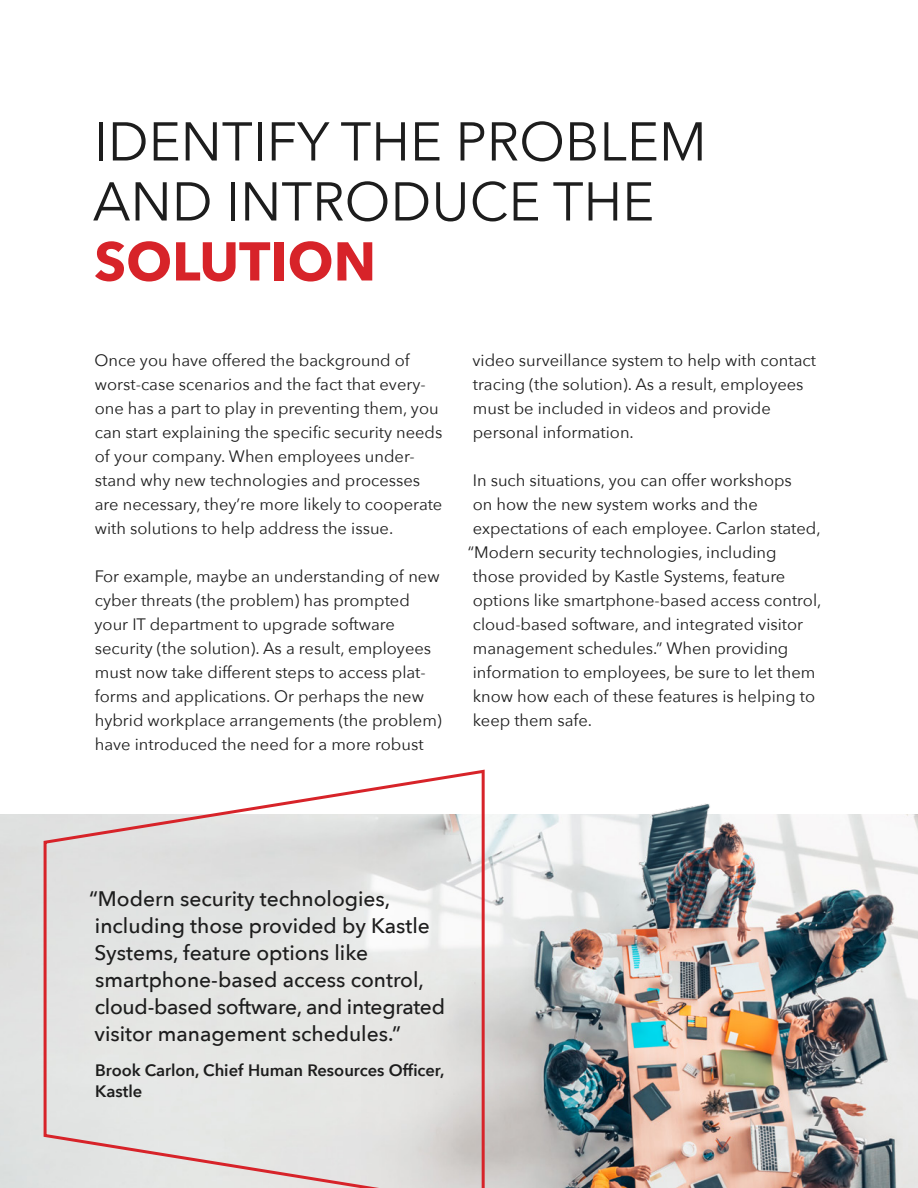
<style>
.page{position:relative;width:918px;height:1188px;background:#fff}
.page>*{position:absolute;margin:0;border:0;box-sizing:border-box;transform-origin:0 0}
.Heading_1{font:54px/60px "Avenir Next";color:#1d1d1d}
.quote{font:500 21px/27px "Avenir Next";color:#1d1d1d}
.t1{font:16.5px/24px "Avenir Next";color:#1d1d1d}
.quote_attribution{font:600 16.5px/21px "Avenir Next";color:#1d1d1d}
.t2{font:700 16.5px "Avenir Next";color:#6f7576}
.s1{font-weight:700;color:#d72329}
</style>
<div class="page">
<img style="left:0;top:814px;width:918px;height:374px">
<svg style="left:42px;top:769px;width:444px;height:419px;background:#e5e1e0"></svg>
<img style="left:585px;top:803px;width:231px;height:187px">
<p class="Heading_1" style="left:93px;top:109px;width:616px">IDENTIFY THE PROBLEM<br>AND INTRODUCE THE<br><span class="s1">SOLUTION</span></p>
<p class="t1" style="left:95px;top:348px;width:349px">Once you have offered the background of worst-case scenarios and the fact that every&shy;one has a part to play in preventing them, you can start explaining the specific security needs of your company. When employees under&shy;stand why new technologies and processes are necessary, they’re more likely to cooperate with solutions to help address the issue.</p>
<p class="t1" style="left:95px;top:564px;width:349px">For example, maybe an understanding of new cyber threats (the problem) has prompted your IT department to upgrade software security (the solution). As a result, employees must now take different steps to access plat&shy;forms and applications. Or perhaps the new hybrid workplace arrangements (the problem) have introduced the need for a more robust</p>
<p class="t1" style="left:473px;top:348px;width:345px">video surveillance system to help with contact tracing (the solution). As a result, employees must be included in videos and provide personal information.</p>
<p class="t1" style="left:473px;top:468px;width:321px">In such situations, you can offer workshops</p>
<p class="t1" style="left:473px;top:492px;width:287px">on how the new system works and the</p>
<p class="t1" style="left:473px;top:516px;width:349px">expectations of each employee. Carlon stated,</p>
<p class="t1" style="left:468px;top:540px;width:310px">“Modern security technologies, including</p>
<p class="t1" style="left:473px;top:564px;width:314px">those provided by Kastle Systems, feature</p>
<p class="t1" style="left:473px;top:588px;width:350px">options like smartphone-based access control,</p>
<p class="t1" style="left:473px;top:612px;width:332px">cloud-based software, and integrated visitor</p>
<p class="t1" style="left:473px;top:636px;width:317px">management schedules.” When providing</p>
<p class="t1" style="left:473px;top:660px;width:344px">information to employees, be sure to let them</p>
<p class="t1" style="left:473px;top:684px;width:344px">know how each of these features is helping to</p>
<p class="t1" style="left:473px;top:708px;width:121px">keep them safe.</p>
<p class="quote" style="left:89px;top:885px;width:358px">“Modern security technologies, including those provided by Kastle Systems, feature options like smartphone-based access control, cloud-based software, and integrated visitor management schedules.”</p>
<p class="quote_attribution" style="left:95px;top:1059px;width:351px">Brook Carlon, Chief Human Resources Officer,<br>Kastle</p>
<p class="t2" style="left:813px;top:1106px;width:12px">7</p>
</div>
